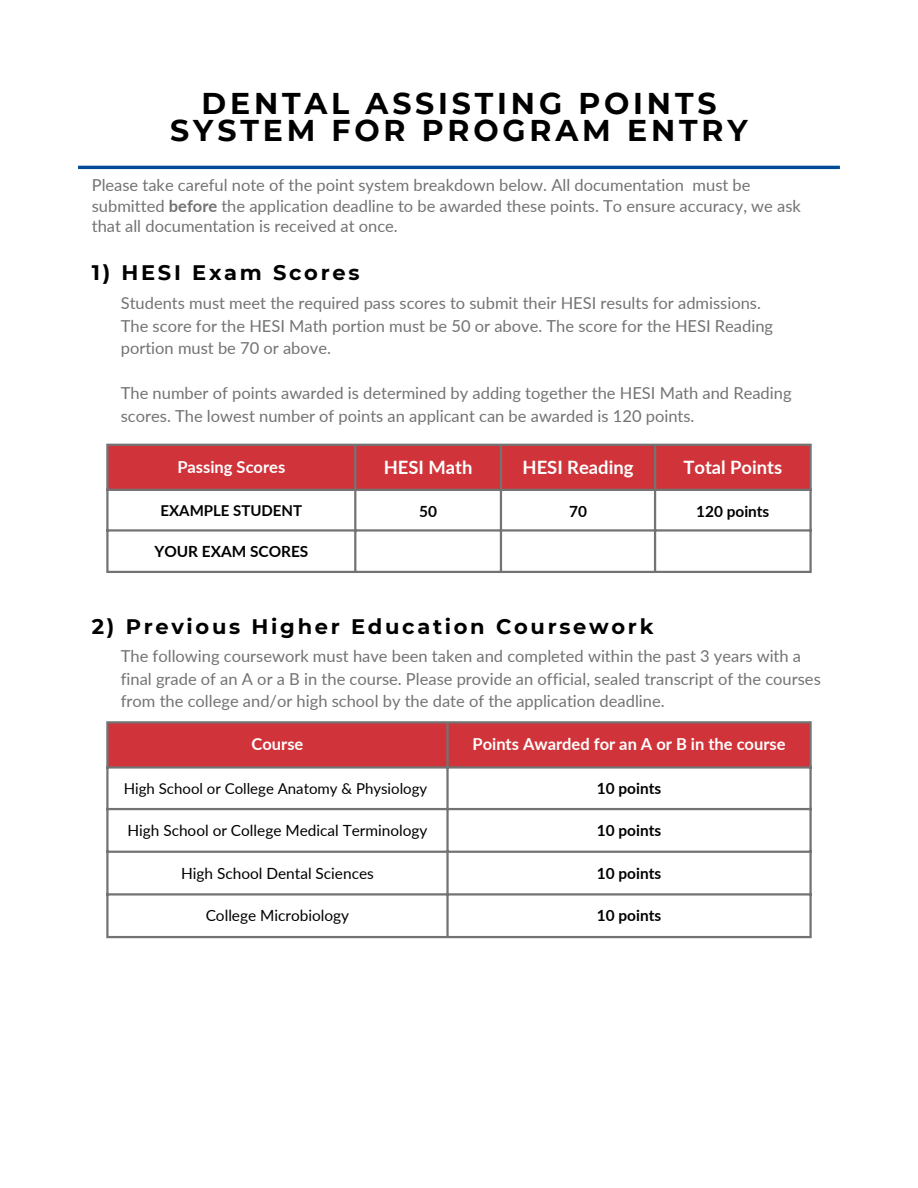
<style>
.page{position:relative;width:918px;height:1188px;background:#fff}
.page>*{position:absolute;margin:0;border:0;box-sizing:border-box;transform-origin:0 0}
.t1{font:700 30px/27px "Montserrat";letter-spacing:.13em;color:#000;text-align:center}
.t2{font:700 21px "Montserrat";letter-spacing:.13em;color:#000}
.t3{font:700 18.45px "Lato";color:#fff}
.t4{font:16.5px/22.5px "Lato";color:#737373}
.t5{font:700 16.5px "Lato";color:#fff}
.t6{font:15.45px "Lato";color:#000}
.t7{font:700 15.45px "Lato";color:#000}
.t8{font:15px "Lato";color:#000}
.t9{font:700 15px "Lato";color:#000}
.s1{font-weight:700}
</style>
<div class="page">
<div style="left:109px;top:446px;width:700px;height:43px;background:#d0343a"></div>
<hr style="left:106px;top:446px;width:3px;height:125px;background:#737373">
<hr style="left:354px;top:446px;width:2px;height:125px;background:#737373">
<hr style="left:500px;top:446px;width:2px;height:125px;background:#737373">
<hr style="left:654px;top:446px;width:2px;height:125px;background:#737373">
<hr style="left:809px;top:446px;width:3px;height:125px;background:#737373">
<hr style="left:106px;top:444px;width:706px;height:2px;background:#737373">
<hr style="left:106px;top:489px;width:706px;height:2px;background:#737373">
<hr style="left:106px;top:529px;width:706px;height:3px;background:#737373">
<hr style="left:106px;top:571px;width:706px;height:2px;background:#737373">
<div style="left:109px;top:723px;width:700px;height:43px;background:#d0343a"></div>
<hr style="left:106px;top:723px;width:3px;height:213px;background:#737373">
<hr style="left:446px;top:723px;width:3px;height:213px;background:#737373">
<hr style="left:809px;top:723px;width:3px;height:213px;background:#737373">
<hr style="left:106px;top:721px;width:706px;height:2px;background:#737373">
<hr style="left:106px;top:766px;width:706px;height:3px;background:#737373">
<hr style="left:106px;top:808px;width:706px;height:2px;background:#737373">
<hr style="left:106px;top:851px;width:706px;height:2px;background:#737373">
<hr style="left:106px;top:893px;width:706px;height:3px;background:#737373">
<hr style="left:106px;top:936px;width:706px;height:2px;background:#737373">
<hr style="left:78px;top:166px;width:762px;height:3px;background:#004b98">
<p class="t1" style="left:170px;top:90px;width:579px">DENTAL ASSISTING POINTS<br>SYSTEM FOR PROGRAM ENTRY</p>
<p class="t4" style="left:92px;top:175px;width:711px;line-height:20.2px">Please take careful note of the point system breakdown below. All documentation must be submitted <span class="s1">before</span> the application deadline to be awarded these points. To ensure accuracy, we ask that all documentation is received at once.</p>
<p class="t2" style="left:92px;top:260px;width:269px">1) HESI Exam Scores</p>
<h1 class="t4" style="left:121px;top:292px;width:642px">Students must meet the required pass scores to submit their HESI results for admissions.</h1>
<p class="t4" style="left:121px;top:314px;width:654px">The score for the HESI Math portion must be 50 or above. The score for the HESI Reading portion must be 70 or above.</p>
<h2 class="t4" style="left:121px;top:382px;width:672px">The number of points awarded is determined by adding together the HESI Math and Reading scores. The lowest number of points an applicant can be awarded is 120 points.</h2>
<p class="t5" style="left:177px;top:457px;width:109px">Passing Scores</p>
<p class="t3" style="left:384px;top:456px;width:90px">HESI Math</p>
<p class="t3" style="left:523px;top:456px;width:113px">HESI Reading</p>
<p class="t3" style="left:683px;top:456px;width:100px">Total Points</p>
<p class="t9" style="left:161px;top:501px;width:143px">EXAMPLE STUDENT</p>
<p class="t7" style="left:419px;top:502px;width:19px">50</p>
<p class="t7" style="left:569px;top:502px;width:19px">70</p>
<p class="t7" style="left:696px;top:502px;width:75px">120 points</p>
<p class="t7" style="left:154px;top:542px;width:155px">YOUR EXAM SCORES</p>
<h2 class="t2" style="left:92px;top:614px;width:563px">2) Previous Higher Education Coursework</h2>
<p class="t4" style="left:121px;top:645px;width:702px">The following coursework must have been taken and completed within the past 3 years with a final grade of an A or a B in the course. Please provide an official, sealed transcript of the courses from the college and/or high school by the date of the application deadline.</p>
<p class="t5" style="left:252px;top:734px;width:53px">Course</p>
<p class="t5" style="left:472px;top:734px;width:315px">Points Awarded for an A or B in the course</p>
<p class="t8" style="left:124px;top:780px;width:305px">High School or College Anatomy &amp; Physiology</p>
<p class="t7" style="left:597px;top:779px;width:66px">10 points</p>
<p class="t6" style="left:127px;top:821px;width:302px">High School or College Medical Terminology</p>
<p class="t7" style="left:597px;top:821px;width:66px">10 points</p>
<p class="t6" style="left:181px;top:863px;width:194px">High School Dental Sciences</p>
<p class="t7" style="left:597px;top:863px;width:66px">10 points</p>
<p class="t6" style="left:206px;top:906px;width:145px">College Microbiology</p>
<p class="t7" style="left:597px;top:906px;width:66px">10 points</p>
</div>
